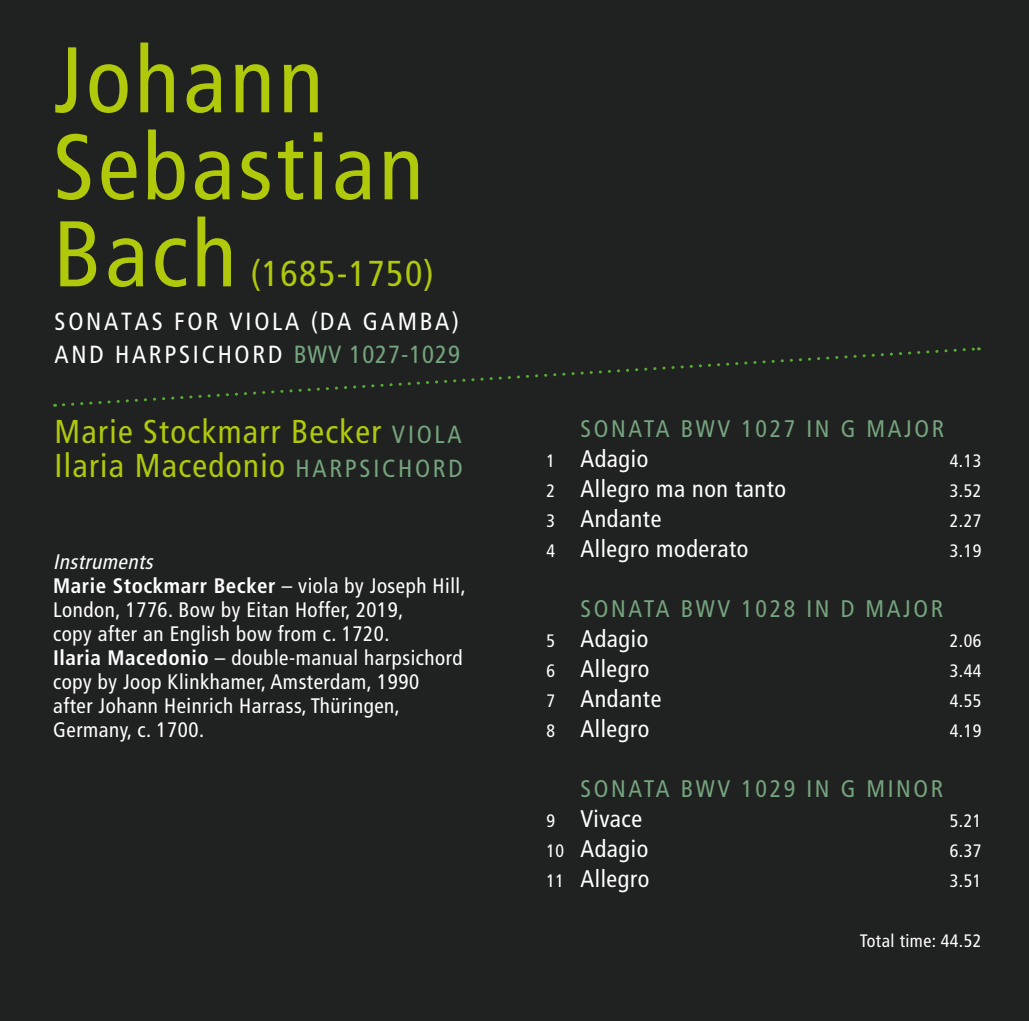
<style>
.page{position:relative;width:1029px;height:1021px;background:#fff}
.page>*{position:absolute;margin:0;border:0;box-sizing:border-box;transform-origin:0 0}
.t1{font:condensed 93px/87px "Frutiger";letter-spacing:.04em;color:#b1c90b}
.t2{font:condensed 36px "Frutiger";letter-spacing:.04em;color:#b1c90b}
.t3{font:condensed 33px/33px "Frutiger";letter-spacing:.04em;color:#b1c90b}
.t4{font:condensed 24.9px/33px "Frutiger";letter-spacing:.11em;color:#fff}
.t5{font:condensed 24px/30px "Frutiger";letter-spacing:.11em;color:#75a47e}
.t6{font:condensed 24px "Frutiger";letter-spacing:.025em;color:#fff}
.t7{font:condensed 21px/24px "Frutiger";letter-spacing:.025em;color:#fff}
.t8{font:condensed 18px "Frutiger";letter-spacing:.025em;color:#fff}
.s1{color:#75a47e}
.s2{font-size:24.9px;color:#75a47e}
.s3{font-style:italic}
.s4{font-weight:700}
.s5{font-size:18px;color:#fff}
.s6{color:#fff}
.s7{font-size:18px}
</style>
<div class="page">
<div style="left:0;top:0;width:1029px;height:1020px;background:#202221"></div>
<svg style="left:62px;top:347px;width:913px;height:60px"></svg>
<h1 class="t1" style="left:53px;top:37px;width:372px">Johann<br>Sebastian<br>Bach</h1>
<h2 class="t2" style="left:250px;top:253px;width:185px">(1685-1750)</h2>
<p class="t4" style="left:55px;top:305px;width:407px">SONATAS FOR VIOLA (DA GAMBA)<br>AND HARPSICHORD <span class="s1">BWV 1027-1029</span></p>
<h3 class="t3" style="left:55px;top:416px;width:410px">Marie Stockmarr Becker <span class="s2">VIOLA<br></span>Ilaria Macedonio <span class="s2">HARPSICHORD</span></h3>
<p class="t7" style="left:53px;top:549px;width:414px"><span class="s3">Instruments<br></span><span class="s4">Marie Stockmarr Becker</span> – viola by Joseph Hill, London, 1776. Bow by Eitan Hoffer, 2019,<br>copy after an English bow from c. 1720.<br><span class="s4">Ilaria Macedonio</span> – double-manual harpsichord copy by Joop Klinkhamer, Amsterdam, 1990<br>after Johann Heinrich Harrass, Thüringen, Germany, c. 1700.</p>
<p class="t5" style="left:546px;top:413px;width:399px;text-indent:34px">SONATA BWV 1027 IN G MAJOR<br><span class="s5">1</span> <span class="s6">Adagio</span></p>
<p class="t8" style="left:950px;top:450px;width:33px">4.13</p>
<p class="t6" style="left:546px;top:474px;width:241px"><span class="s7">2</span> Allegro ma non tanto</p>
<p class="t8" style="left:950px;top:480px;width:33px">3.52</p>
<p class="t6" style="left:546px;top:504px;width:116px"><span class="s7">3</span> Andante</p>
<p class="t8" style="left:950px;top:510px;width:33px">2.27</p>
<p class="t6" style="left:546px;top:534px;width:204px"><span class="s7">4</span> Allegro moderato</p>
<p class="t8" style="left:950px;top:540px;width:33px">3.19</p>
<p class="t5" style="left:546px;top:593px;width:398px;text-indent:34px">SONATA BWV 1028 IN D MAJOR<br><span class="s5">5</span> <span class="s6">Adagio</span></p>
<p class="t8" style="left:950px;top:630px;width:33px">2.06</p>
<p class="t6" style="left:546px;top:654px;width:104px"><span class="s7">6</span> Allegro</p>
<p class="t8" style="left:950px;top:660px;width:33px">3.44</p>
<p class="t6" style="left:546px;top:684px;width:116px"><span class="s7">7</span> Andante</p>
<p class="t8" style="left:950px;top:690px;width:33px">4.55</p>
<p class="t6" style="left:546px;top:714px;width:104px"><span class="s7">8</span> Allegro</p>
<p class="t8" style="left:950px;top:720px;width:33px">4.19</p>
<p class="t5" style="left:546px;top:773px;width:398px;text-indent:34px">SONATA BWV 1029 IN G MINOR<br><span class="s5">9</span> <span class="s6">Vivace</span></p>
<p class="t8" style="left:950px;top:810px;width:33px">5.21</p>
<p class="t6" style="left:546px;top:834px;width:103px"><span class="s7">10</span> Adagio</p>
<p class="t8" style="left:950px;top:840px;width:33px">6.37</p>
<p class="t6" style="left:546px;top:864px;width:104px"><span class="s7">11</span> Allegro</p>
<p class="t8" style="left:950px;top:870px;width:33px">3.51</p>
<p class="t8" style="left:860px;top:930px;width:123px">Total time: 44.52</p>
</div>
